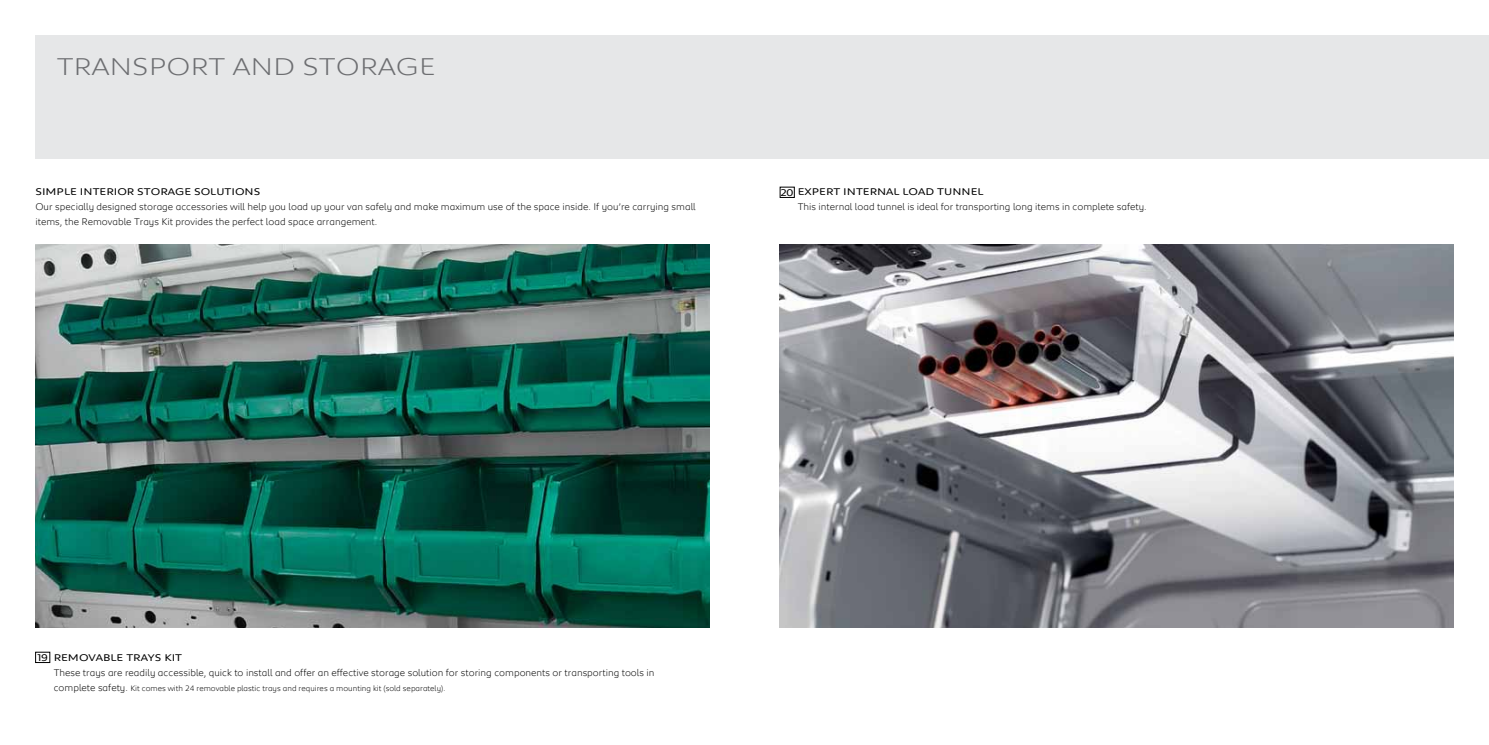
<style>
.page{position:relative;width:1489px;height:745px;background:#fff}
.page>*{position:absolute;margin:0;border:0;box-sizing:border-box;transform-origin:0 0}
.t1{font:300 25px "Peugeot Expanded";color:#6d6e71}
.t2{font:300 10px/15px "Peugeot";color:#000}
.t3{font:10px "Peugeot Expanded";color:#000}
.t4{font:300 8.12px "Peugeot";color:#000}
.s1{font-size:10px}
</style>
<div class="page">
<div style="left:35px;top:35px;width:1453px;height:124px;background:#e6e7e8"></div>
<img style="left:35px;top:245px;width:674px;height:382px">
<img style="left:780px;top:244px;width:673px;height:383px">
<h1 class="t1" style="left:57px;top:49px;width:380px">TRANSPORT AND STORAGE</h1>
<p class="t3" style="left:35px;top:185px;width:226px">SIMPLE INTERIOR STORAGE SOLUTIONS</p>
<p class="t2" style="left:35px;top:198px;width:661px">Our specially designed storage accessories will help you load up your van safely and make maximum use of the space inside. If you’re carrying small items, the Removable Trays Kit provides the perfect load space arrangement.</p>
<p class="t3" style="left:780px;top:185px;width:204px">20 EXPERT INTERNAL LOAD TUNNEL</p>
<p class="t2" style="left:797px;top:198px;width:350px">This internal load tunnel is ideal for transporting long items in complete safety.</p>
<p class="t3" style="left:37px;top:650px;width:12px">19</p>
<p class="t3" style="left:54px;top:650px;width:130px">REMOVABLE TRAYS KIT</p>
<p class="t2" style="left:54px;top:663px;width:602px">These trays are readily accessible, quick to install and offer an effective storage solution for storing components or transporting tools in</p>
<p class="t4" style="left:54px;top:682px;width:393px"><span class="s1">complete safety.</span> Kit comes with 24 removable plastic trays and requires a mounting kit (sold separately).</p>
</div>
